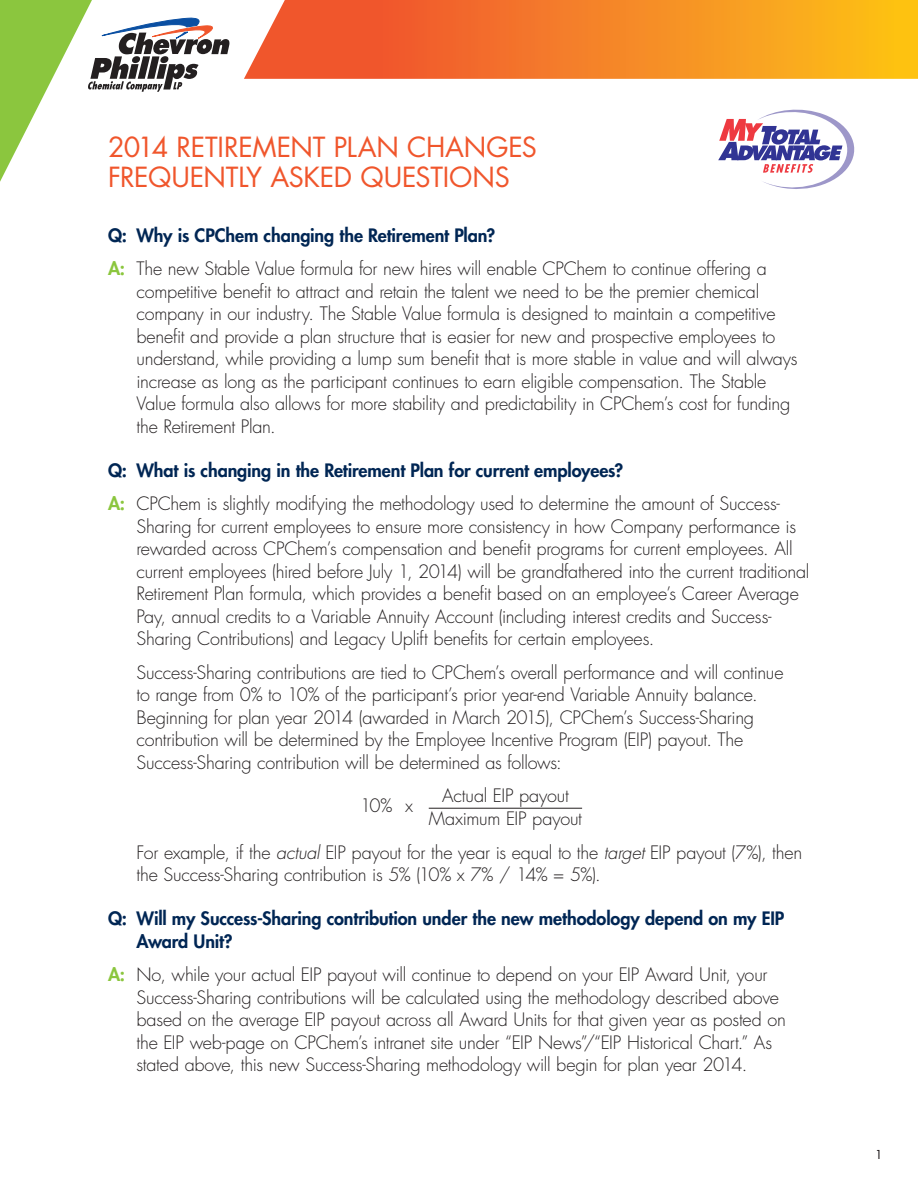
<style>
.page{position:relative;width:918px;height:1188px;background:#fff}
.page>*{position:absolute;margin:0;border:0;box-sizing:border-box;transform-origin:0 0}
.hd1{font:27px/30px "Futura";letter-spacing:-.01em;color:#f0562c}
.Answer{font:300 18px/22.5px "Futura";letter-spacing:-.015em;color:#231f20}
.Question{font:800 18px/22.5px "Futura";letter-spacing:-.005em;color:#002654}
.page___right{font:12px "Futura";color:#231f20}
.s1{font-weight:800;color:#8bc63e}
.s2{font-style:italic}
</style>
<div class="page">
<svg style="left:244px;top:0;width:674px;height:79px;background:#f5872c"></svg>
<svg style="left:0;top:0;width:230px;height:182px"></svg>
<svg style="left:718px;top:109px;width:137px;height:80px"></svg>
<hr style="left:429px;top:808px;width:153px;height:1px;background:#231f20">
<p class="hd1" style="left:108px;top:132px;width:430px">2014 RETIREMENT PLAN CHANGES<br>FREQUENTLY ASKED QUESTIONS</p>
<p class="Question" style="left:108px;top:224px;width:389px">Q: Why is CPChem changing the Retirement Plan?</p>
<p class="Answer" style="left:136px;top:258px;width:663px;text-indent:-28px"><span class="s1">A:</span> The new Stable Value formula for new hires will enable CPChem to continue offering a competitive benefit to attract and retain the talent we need to be the premier chemical company in our industry. The Stable Value formula is designed to maintain a competitive benefit and provide a plan structure that is easier for new and prospective employees to understand, while providing a lump sum benefit that is more stable in value and will always increase as long as the participant continues to earn eligible compensation. The Stable Value formula also allows for more stability and predictability in CPChem’s cost for funding the Retirement Plan.</p>
<p class="Question" style="left:108px;top:459px;width:517px">Q: What is changing in the Retirement Plan for current employees?</p>
<p class="Answer" style="left:136px;top:493px;width:674px;text-indent:-28px"><span class="s1">A:</span> CPChem is slightly modifying the methodology used to determine the amount of Success-Sharing for current employees to ensure more consistency in how Company performance is rewarded across CPChem’s compensation and benefit programs for current employees. All current employees (hired before July 1, 2014) will be grandfathered into the current traditional Retirement Plan formula, which provides a benefit based on an employee’s Career Average Pay, annual credits to a Variable Annuity Account (including interest credits and Success-Sharing Contributions) and Legacy Uplift benefits for certain employees.</p>
<p class="Answer" style="left:136px;top:661px;width:649px">Success-Sharing contributions are tied to CPChem’s overall performance and will continue to range from 0% to 10% of the participant’s prior year-end Variable Annuity balance.<br>Beginning for plan year 2014 (awarded in March 2015), CPChem’s Success-Sharing contribution will be determined by the Employee Incentive Program (EIP) payout. The Success-Sharing contribution will be determined as follows:</p>
<p class="Answer" style="left:360px;top:794px;width:54px">10% x</p>
<p class="Answer" style="left:442px;top:784px;width:128px">Actual EIP payout</p>
<p class="Answer" style="left:429px;top:808px;width:155px">Maximum EIP payout</p>
<p class="Answer" style="left:136px;top:841px;width:667px">For example, if the <span class="s2">actual</span> EIP payout for the year is equal to the <span class="s2">target</span> EIP payout (7%), then the Success-Sharing contribution is 5% (10% x 7% / 14% = 5%).</p>
<p class="Question" style="left:136px;top:907px;width:649px;text-indent:-28px">Q: Will my Success-Sharing contribution under the new methodology depend on my EIP<br>Award Unit?</p>
<p class="Answer" style="left:136px;top:964px;width:651px;text-indent:-28px"><span class="s1">A:</span> No, while your actual EIP payout will continue to depend on your EIP Award Unit, your Success-Sharing contributions will be calculated using the methodology described above based on the average EIP payout across all Award Units for that given year as posted on the EIP web-page on CPChem’s intranet site under “EIP News”/“EIP Historical Chart.” As stated above, this new Success-Sharing methodology will begin for plan year 2014.</p>
<p class="page___right" style="left:875px;top:1146px;width:8px">1</p>
</div>
